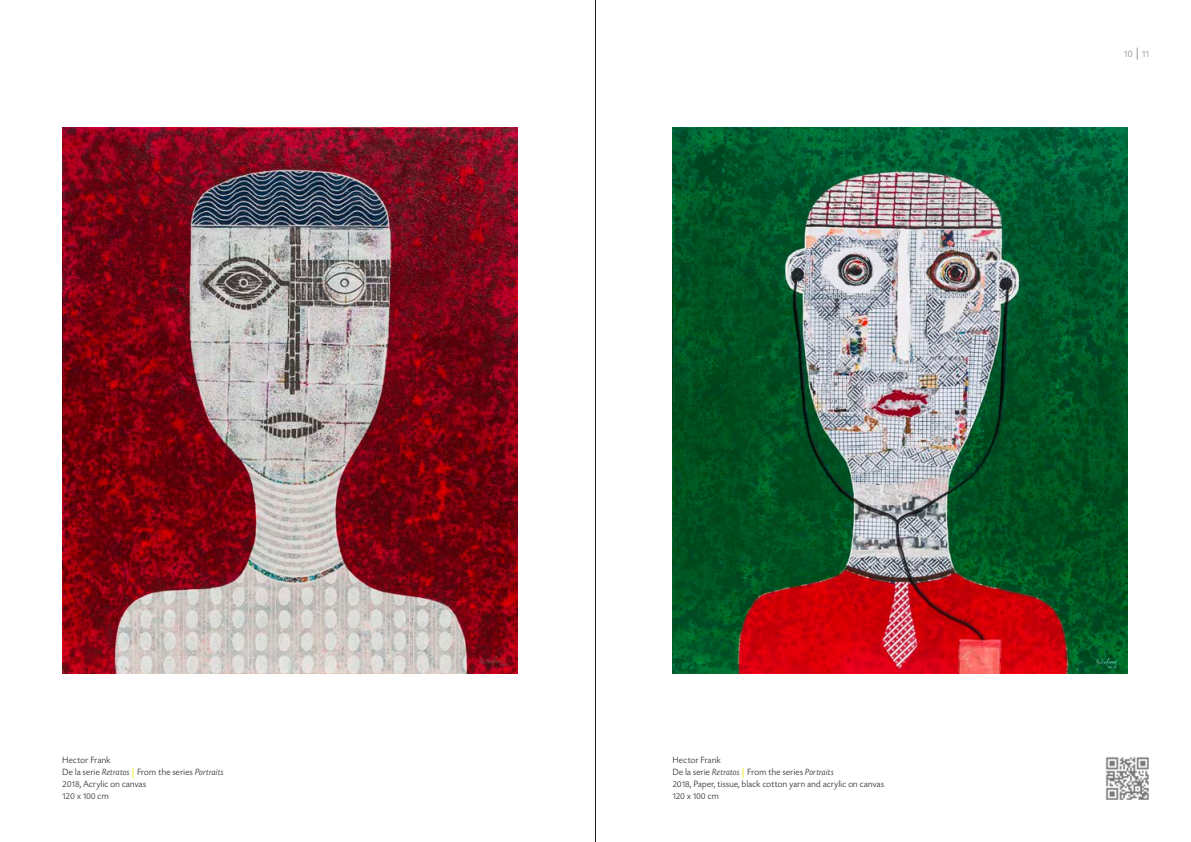
<style>
.page{position:relative;width:1191px;height:842px;background:#fff}
.page>*{position:absolute;margin:0;border:0;box-sizing:border-box;transform-origin:0 0}
.t1{font:10px "Today SHOP";color:#a8a9ad}
.pies_de_obras{font:300 9.5px "Today SHOP";letter-spacing:.035em;color:#231f20}
.pies_de_obras-2{font:300 9px "Today SHOP";letter-spacing:.05em;color:#231f20}
.s1{font-style:italic}
.s2{font-family:"Lato";font-weight:400;font-size:11px;color:#f4eb0a}
.s3{font-size:9px}
.s4{font-size:9.5px}
.s5{font-family:"Zona Pro";font-weight:100;font-size:13px;color:#231f20}
</style>
<div class="page">
<img style="left:1106px;top:757px;width:42px;height:42px">
<img style="left:673px;top:127px;width:455px;height:546px">
<img style="left:63px;top:127px;width:455px;height:546px">
<hr style="left:595px;top:0;width:1px;height:842px;background:#231f20">
<p class="pies_de_obras" style="left:63px;top:755px;width:49px">Hector Frank</p>
<p class="pies_de_obras" style="left:63px;top:767px;width:162px">De la serie <span class="s1">Retratos</span> <span class="s2">|</span> From the series <span class="s1">Portraits</span></p>
<p class="pies_de_obras" style="left:63px;top:779px;width:85px"><span class="s3">2018</span>, Acrylic on canvas</p>
<p class="pies_de_obras-2" style="left:63px;top:792px;width:47px">120 <span class="s4">x</span> 100 <span class="s4">cm</span></p>
<p class="t1" style="left:1123px;top:49px;width:26px">10 <span class="s5">|</span>11</p>
<p class="pies_de_obras" style="left:673px;top:755px;width:49px">Hector Frank</p>
<p class="pies_de_obras" style="left:673px;top:767px;width:162px">De la serie <span class="s1">Retratos</span> <span class="s2">|</span> From the series <span class="s1">Portraits</span></p>
<p class="pies_de_obras" style="left:673px;top:779px;width:213px"><span class="s3">2018</span>, Paper, tissue, black cotton yarn and acrylic on canvas</p>
<p class="pies_de_obras-2" style="left:673px;top:792px;width:47px">120 <span class="s4">x</span> 100 <span class="s4">cm</span></p>
</div>
